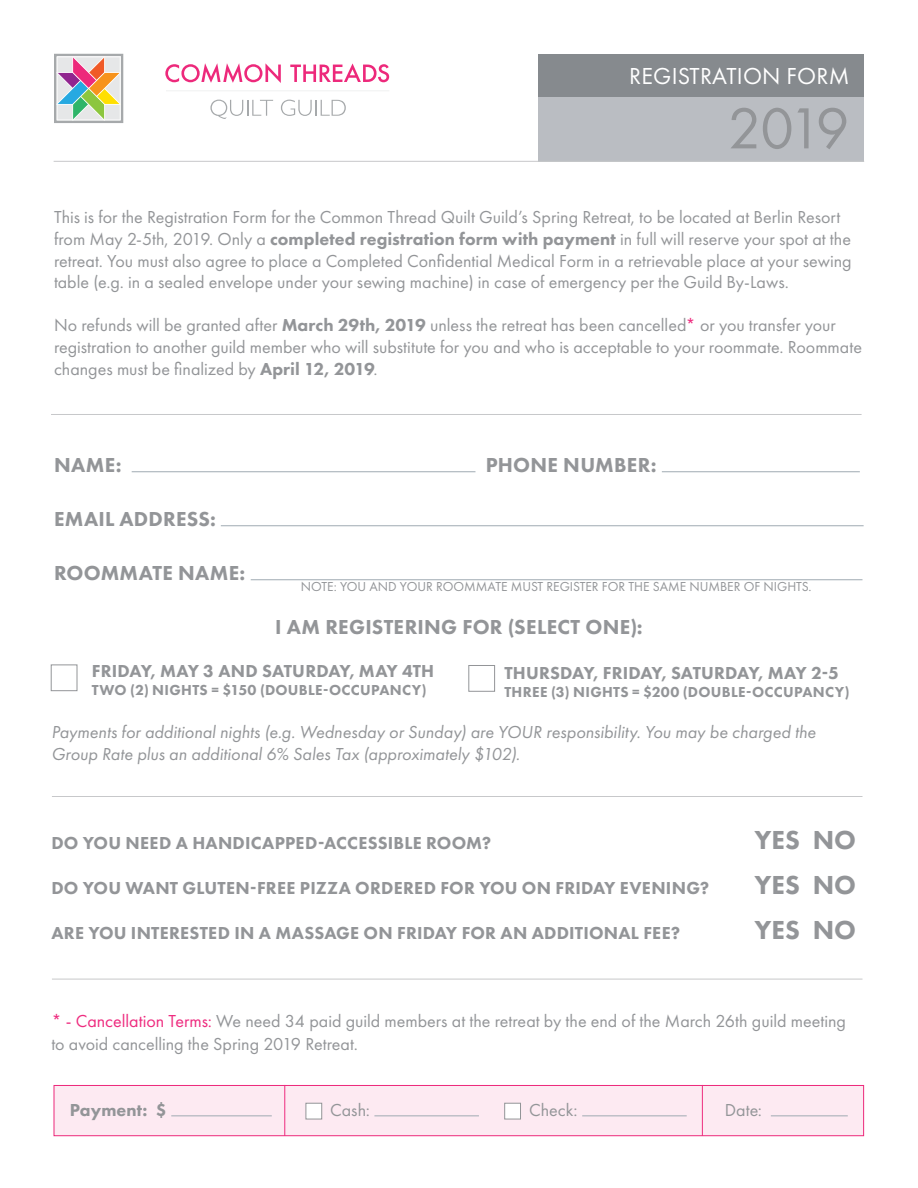
<style>
.page{position:relative;width:918px;height:1188px;background:#fff}
.page>*{position:absolute;margin:0;border:0;box-sizing:border-box;transform-origin:0 0}
.t1{font:60px "Futura PT";color:#939598}
.t2{font:800 27px "Futura PT";color:#939598}
.t3{font:24px "Futura PT";letter-spacing:.01em;color:#fff}
.t4{font:800 21px "Futura PT";letter-spacing:.015em;color:#939598}
.t5{font:18px/21.6px "Futura PT";color:#939598}
.t6{font:800 18px "Futura PT";letter-spacing:.01em;color:#939598}
.t7{font:italic 18px/21.6px "Futura PT";color:#939598}
.t8{font:800 15px "Futura PT";letter-spacing:.02em;color:#939598}
.t9{font:13.5px "Futura PT";color:#939598}
.s1{font-weight:800}
.s2{color:#ee2c7f}
</style>
<div class="page">
<hr style="left:132px;top:471px;width:343px;height:1px;background:#9faab2">
<hr style="left:662px;top:471px;width:198px;height:1px;background:#9faab2">
<hr style="left:221px;top:525px;width:643px;height:1px;background:#9faab2">
<hr style="left:251px;top:579px;width:611px;height:1px;background:#9faab2">
<svg style="left:54px;top:54px;width:69px;height:69px;background:#c9beaf"></svg>
<svg style="left:165px;top:63px;width:116px;height:20px"></svg>
<svg style="left:290px;top:63px;width:99px;height:19px"></svg>
<svg style="left:210px;top:100px;width:63px;height:19px"></svg>
<svg style="left:281px;top:100px;width:65px;height:16px"></svg>
<hr style="left:166px;top:91px;width:223px;height:1px;background:#e6e7e8">
<div style="left:538px;top:54px;width:326px;height:107px;background:#868a8e"></div>
<div style="left:538px;top:97px;width:326px;height:64px;background:#babdc2"></div>
<hr style="left:54px;top:161px;width:810px;height:1px;background:#c7c8ca">
<div style="left:54px;top:1085px;width:810px;height:51px;background:#fdeaf2;border:1px solid #ed297b"></div>
<hr style="left:171px;top:1115px;width:101px;height:1px;background:#9faab2">
<div style="left:306px;top:1103px;width:16px;height:16px;background:#fff;border:1px solid #939598"></div>
<hr style="left:374px;top:1115px;width:105px;height:1px;background:#9faab2">
<div style="left:505px;top:1103px;width:16px;height:16px;background:#fff;border:1px solid #939598"></div>
<hr style="left:582px;top:1115px;width:105px;height:1px;background:#9faab2">
<hr style="left:771px;top:1115px;width:77px;height:1px;background:#9faab2">
<hr style="left:702px;top:1085px;width:1px;height:51px;background:#ee2c7f">
<hr style="left:284px;top:1085px;width:1px;height:51px;background:#ee2c7f">
<hr style="left:51px;top:414px;width:811px;height:1px;background:#c7c8ca">
<div style="left:51px;top:665px;width:26px;height:26px;background:#fff;border:1px solid #939598"></div>
<div style="left:469px;top:665px;width:26px;height:26px;background:#fff;border:1px solid #939598"></div>
<hr style="left:52px;top:796px;width:810px;height:1px;background:#c7c8ca">
<hr style="left:52px;top:979px;width:810px;height:1px;background:#c7c8ca">
<p class="t3" style="left:629px;top:62px;width:222px">REGISTRATION FORM</p>
<p class="t1" style="left:728px;top:93px;width:124px">2019</p>
<p class="t5" style="left:54px;top:207px;width:799px">This is for the Registration Form for the Common Thread Quilt Guild’s Spring Retreat, to be located at Berlin Resort from May 2-5th, 2019. Only a <span class="s1">completed registration form with payment</span> in full will reserve your spot at the retreat. You must also agree to place a Completed Confidential Medical Form in a retrievable place at your sewing table (e.g. in a sealed envelope under your sewing machine) in case of emergency per the Guild By-Laws.</p>
<p class="t5" style="left:54px;top:315px;width:810px">No refunds will be granted after <span class="s1">March 29th, 2019</span> unless the retreat has been cancelled<span class="s2">*</span> or you transfer your registration to another guild member who will substitute for you and who is acceptable to your roommate. Roommate changes must be finalized by <span class="s1">April 12, 2019</span>.</p>
<p class="t4" style="left:54px;top:452px;width:69px">NAME:</p>
<p class="t4" style="left:486px;top:452px;width:172px">PHONE NUMBER:</p>
<p class="t4" style="left:54px;top:506px;width:163px">EMAIL ADDRESS:</p>
<p class="t4" style="left:54px;top:560px;width:193px">ROOMMATE NAME:</p>
<p class="t4" style="left:275px;top:614px;width:369px">I AM REGISTERING FOR (SELECT ONE):</p>
<p class="t9" style="left:301px;top:579px;width:512px">NOTE: YOU AND YOUR ROOMMATE MUST REGISTER FOR THE SAME NUMBER OF NIGHTS.</p>
<p class="t6" style="left:92px;top:660px;width:344px">FRIDAY, MAY 3 AND SATURDAY, MAY 4TH</p>
<p class="t8" style="left:92px;top:680px;width:336px">TWO (2) NIGHTS = $150 (DOUBLE-OCCUPANCY)</p>
<p class="t6" style="left:504px;top:662px;width:336px">THURSDAY, FRIDAY, SATURDAY, MAY 2-5</p>
<p class="t8" style="left:504px;top:683px;width:347px">THREE (3) NIGHTS = $200 (DOUBLE-OCCUPANCY)</p>
<p class="t7" style="left:51px;top:721px;width:766px">Payments for additional nights (e.g. Wednesday or Sunday) are YOUR responsibility. You may be charged the<br>Group Rate plus an additional 6% Sales Tax (approximately $102).</p>
<p class="t6" style="left:51px;top:832px;width:441px">DO YOU NEED A HANDICAPPED-ACCESSIBLE ROOM?</p>
<p class="t2" style="left:754px;top:823px;width:103px">YES NO</p>
<p class="t6" style="left:51px;top:877px;width:659px">DO YOU WANT GLUTEN-FREE PIZZA ORDERED FOR YOU ON FRIDAY EVENING?</p>
<p class="t2" style="left:754px;top:868px;width:103px">YES NO</p>
<p class="t6" style="left:51px;top:922px;width:630px">ARE YOU INTERESTED IN A MASSAGE ON FRIDAY FOR AN ADDITIONAL FEE?</p>
<p class="t2" style="left:754px;top:913px;width:103px">YES NO</p>
<p class="t5" style="left:51px;top:1010px;width:796px;line-height:22.5px"><span class="s2">* - Cancellation Terms:</span> We need 34 paid guild members at the retreat by the end of the March 26th guild meeting to avoid cancelling the Spring 2019 Retreat.</p>
<p class="t6" style="left:70px;top:1099px;width:98px">Payment: $</p>
<p class="t5" style="left:330px;top:1099px;width:41px">Cash:</p>
<p class="t5" style="left:529px;top:1099px;width:50px">Check:</p>
<p class="t5" style="left:725px;top:1099px;width:39px">Date:</p>
</div>
